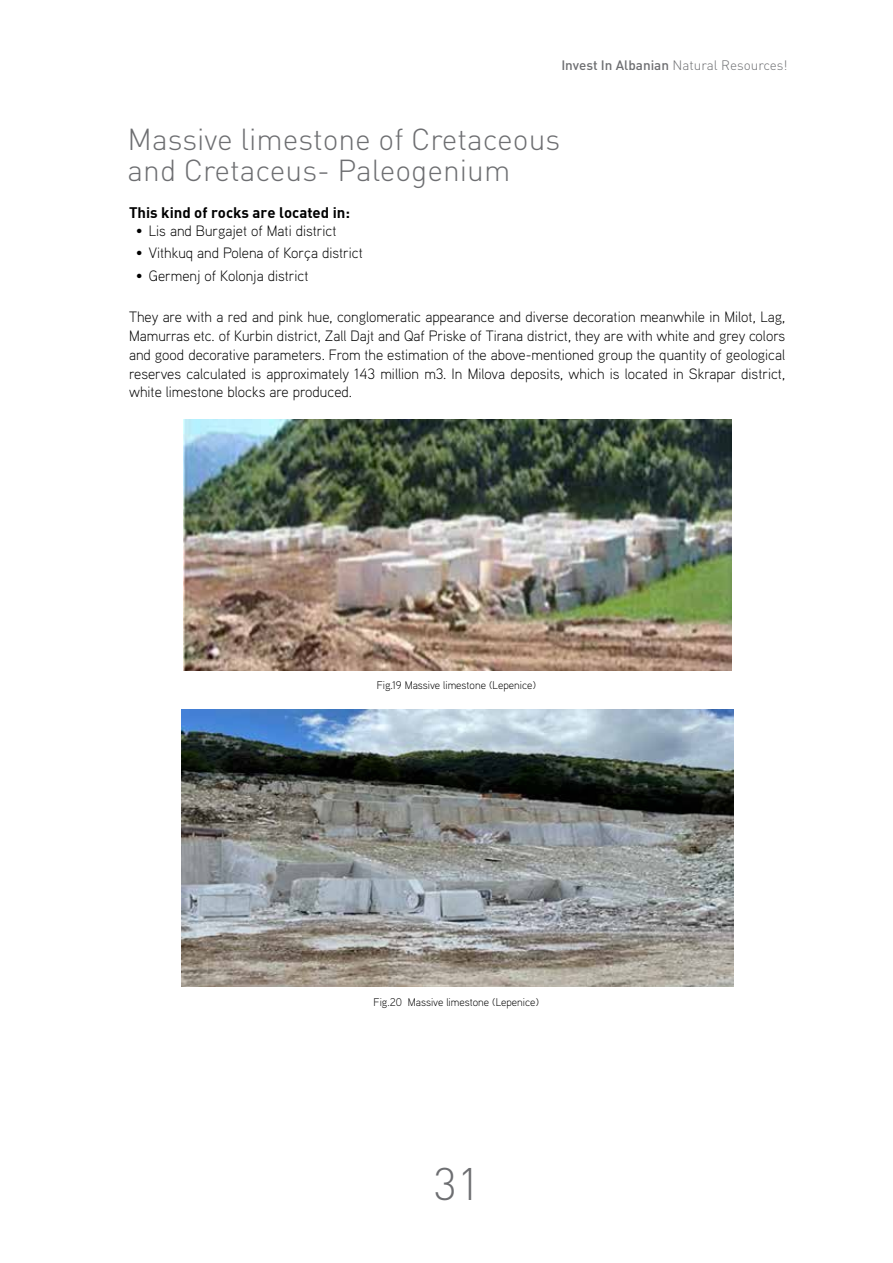
<style>
.page{position:relative;width:893px;height:1263px;background:#fff}
.page>*{position:absolute;margin:0;border:0;box-sizing:border-box;transform-origin:0 0}
.t1{font:300 45px "DIN Pro";color:#6d6e71}
.t2{font:300 30px/30px "DIN Pro";color:#6d6e71}
.t3{font:300 15px/18.8px "Aaux Pro";color:#000;text-align:justify}
.t4{font:15px "DIN Bold";color:#000}
.t5{font:300 13.5px "DIN Pro";color:#6d6e71}
.t6{font:300 11.1px "Aaux Pro";color:#000}
.s1{font-weight:500}
</style>
<div class="page">
<img style="left:183px;top:419px;width:548px;height:252px">
<img style="left:181px;top:709px;width:552px;height:277px">
<p class="t5" style="left:561px;top:56px;width:228px"><span class="s1">Invest In Albanian</span> Natural Resources!</p>
<h2 class="t2" style="left:128px;top:123px;width:434px">Massive limestone of Cretaceous and Cretaceus- Paleogenium</h2>
<p class="t4" style="left:129px;top:203px;width:223px">This kind of rocks are located in:</p>
<p class="t3" style="left:136px;top:221px;width:202px">• Lis and Burgajet of Mati district</p>
<p class="t3" style="left:136px;top:243px;width:228px">• Vithkuq and Polena of Korça district</p>
<p class="t3" style="left:136px;top:265px;width:174px">• Germenj of Kolonja district</p>
<p class="t3" style="left:129px;top:307px;width:658px">They are with a red and pink hue, conglomeratic appearance and diverse decoration meanwhile in Milot, Lag, Mamurras etc. of Kurbin district, Zall Dajt and Qaf Priske of Tirana district, they are with white and grey colors and good decorative parameters. From the estimation of the above-mentioned group the quantity of geological reserves calculated is approximately 143 million m3. In Milova deposits, which is located in Skrapar district, white limestone blocks are produced.</p>
<p class="t6" style="left:377px;top:678px;width:161px">Fig.19 Massive limestone (Lepenice)</p>
<p class="t6" style="left:374px;top:995px;width:167px">Fig.20 Massive limestone (Lepenice)</p>
<h1 class="t1" style="left:434px;top:1153px;width:48px">31</h1>
</div>
